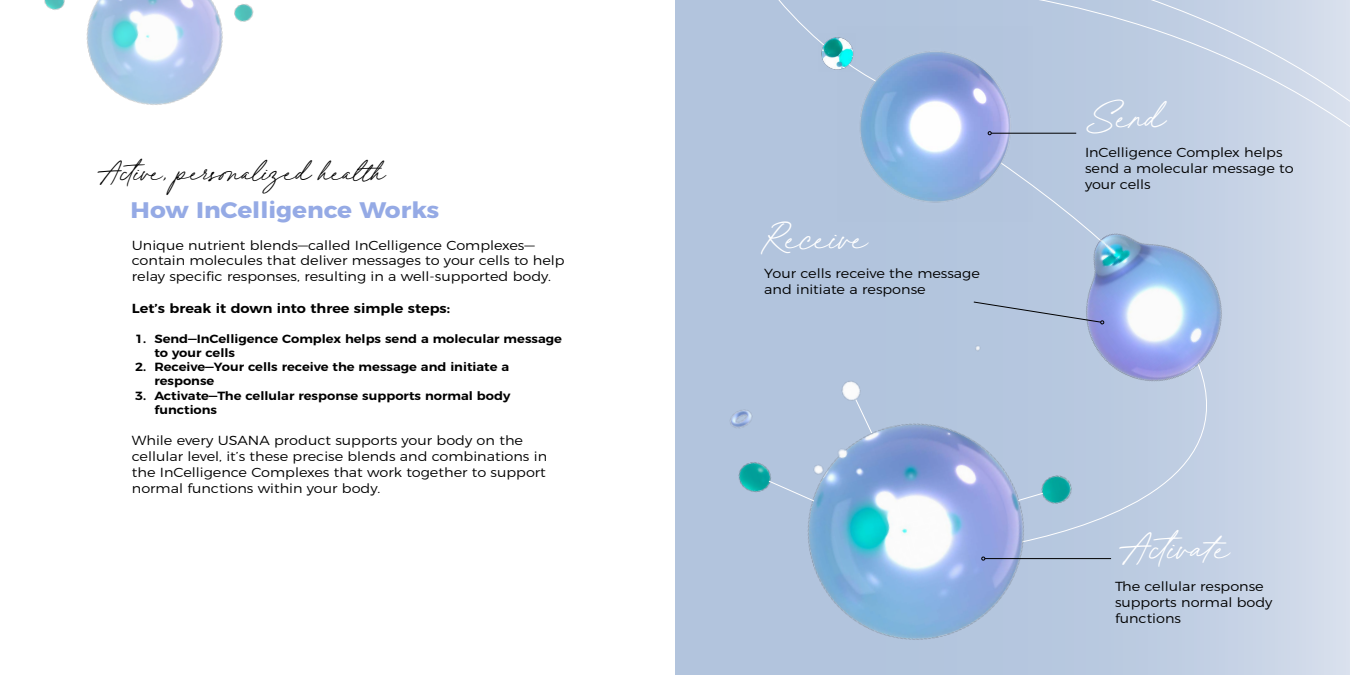
<style>
.page{position:relative;width:1350px;height:675px;background:#fff}
.page>*{position:absolute;margin:0;border:0;box-sizing:border-box;transform-origin:0 0}
.t1{font:40px "Juniperand Sage Slanted";color:#fff}
.t2{font:30px "Juniperand Sage Slanted";color:#000}
.t3{font:700 22.5px "Montserrat";color:#95aae5;scale:1.1 1}
.t4{font:300 13.12px/15.8px "Montserrat";color:#000;scale:1.1 1}
.t5{font:600 13.12px "Montserrat";color:#000;scale:1.1 1}
.t6{font:600 11.88px/14.2px "Montserrat";color:#000;scale:1.1 1}
</style>
<div class="page">
<svg style="left:675px;top:0;width:675px;height:675px;background:#bacae0"></svg>
<svg style="left:1128px;top:514px;width:222px;height:40px;background:#c7d3e6"></svg>
<div style="left:788px;top:98px;width:48px;height:222px;background:#b2c4dd"></div>
<svg style="left:836px;top:0;width:514px;height:514px;background:#c3d0e4"></svg>
<div style="left:747px;top:0;width:166px;height:98px;background:#b2c4dd"></div>
<img style="left:819px;top:34px;width:18px;height:37px">
<img style="left:1003px;top:161px;width:304px;height:304px">
<img style="left:837px;top:26px;width:195px;height:195px">
<img style="left:704px;top:320px;width:424px;height:355px">
<svg style="left:855px;top:399px;width:17px;height:35px"></svg>
<svg style="left:768px;top:480px;width:47px;height:22px"></svg>
<svg style="left:1018px;top:493px;width:25px;height:8px"></svg>
<svg style="left:973px;top:301px;width:131px;height:23px;background:#a8b7d4"></svg>
<hr style="left:991px;top:133px;width:85px;height:1px;background:#000">
<svg style="left:988px;top:131px;width:4px;height:4px"></svg>
<img style="left:44px;top:0;width:210px;height:105px">
<hr style="left:985px;top:558px;width:126px;height:1px;background:#000">
<svg style="left:981px;top:557px;width:4px;height:4px"></svg>
<h2 class="t2" style="left:102px;top:151px;width:287px">Active, personalized health</h2>
<h3 class="t3" style="left:131px;top:191px;width:282px">How InCelligence Works</h3>
<p class="t4" style="left:132px;top:236px;width:395px">Unique nutrient blends—called InCelligence Complexes— contain molecules that deliver messages to your cells to help relay specific responses, resulting in a well-supported body.</p>
<p class="t5" style="left:132px;top:297px;width:291px">Let’s break it down into three simple steps:</p>
<p class="t6" style="left:154px;top:330px;width:372px;text-indent:-19px">1. Send—InCelligence Complex helps send a molecular message to your cells</p>
<p class="t6" style="left:154px;top:359px;width:324px;text-indent:-19px">2. Receive—Your cells receive the message and initiate a response</p>
<p class="t6" style="left:154px;top:387px;width:325px;text-indent:-19px">3. Activate—The cellular response supports normal body functions</p>
<p class="t4" style="left:132px;top:432px;width:379px">While every USANA product supports your body on the cellular level, it’s these precise blends and combinations in the InCelligence Complexes that work together to support normal functions within your body.</p>
<h1 class="t1" style="left:764px;top:210px;width:104px">Receive</h1>
<p class="t4" style="left:764px;top:265px;width:198px">Your cells receive the message and initiate a response</p>
<h1 class="t1" style="left:1090px;top:89px;width:81px">Send</h1>
<p class="t4" style="left:1085px;top:144px;width:191px">InCelligence Complex helps send a molecular message to your cells</p>
<h1 class="t1" style="left:1125px;top:519px;width:105px">Activate</h1>
<p class="t4" style="left:1115px;top:578px;width:145px">The cellular response supports normal body functions</p>
</div>
